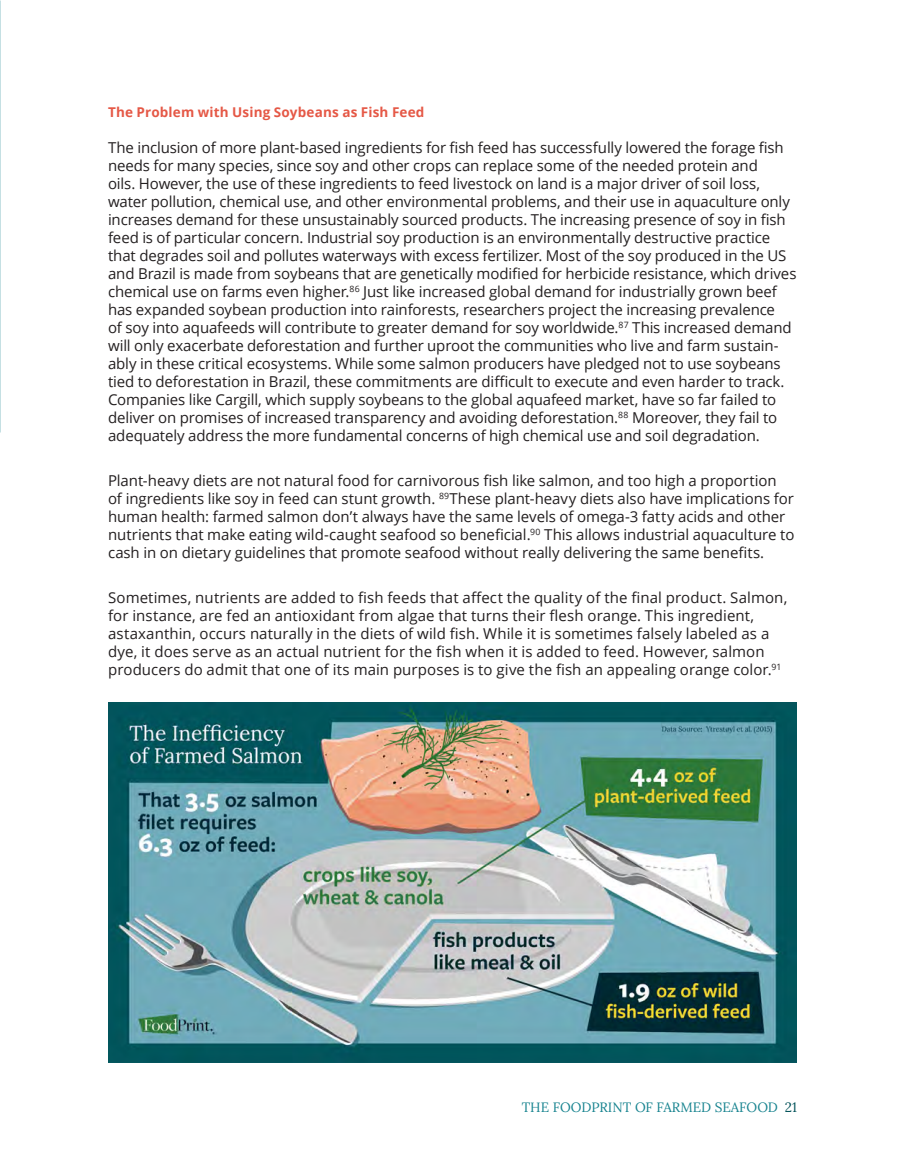
<style>
.page{position:relative;width:905px;height:1175px;background:#fff}
.page>*{position:absolute;margin:0;border:0;box-sizing:border-box;transform-origin:0 0}
.Body_Copy{font:15px/18px "Open Sans";letter-spacing:-.005em;color:#231f20}
.Header_h5{font:700 13.5px "Open Sans";letter-spacing:.01em;color:#e55846}
.t1{font:13.5px "Lora";color:#17838f}
.s1{color:#05545b}
</style>
<div class="page">
<img style="left:108px;top:702px;width:688px;height:360px">
<img style="left:0;top:0;width:1px;height:432px">
<p class="Header_h5" style="left:108px;top:103px;width:318px">The Problem with Using Soybeans as Fish Feed</p>
<p class="Body_Copy" style="left:108px;top:138px;width:690px">The inclusion of more plant-based ingredients for fish feed has successfully lowered the forage fish needs for many species, since soy and other crops can replace some of the needed protein and<br>oils. However, the use of these ingredients to feed livestock on land is a major driver of soil loss, water pollution, chemical use, and other environmental problems, and their use in aquaculture only increases demand for these unsustainably sourced products. The increasing presence of soy in fish feed is of particular concern. Industrial soy production is an environmentally destructive practice that degrades soil and pollutes waterways with excess fertilizer. Most of the soy produced in the US and Brazil is made from soybeans that are genetically modified for herbicide resistance, which drives chemical use on farms even higher.<sup>86</sup> Just like increased global demand for industrially grown beef has expanded soybean production into rainforests, researchers project the increasing prevalence<br>of soy into aquafeeds will contribute to greater demand for soy worldwide.<sup>87</sup> This increased demand will only exacerbate deforestation and further uproot the communities who live and farm sustain&shy;ably in these critical ecosystems. While some salmon producers have pledged not to use soybeans tied to deforestation in Brazil, these commitments are difficult to execute and even harder to track.<br>Companies like Cargill, which supply soybeans to the global aquafeed market, have so far failed to deliver on promises of increased transparency and avoiding deforestation.<sup>88</sup> Moreover, they fail to adequately address the more fundamental concerns of high chemical use and soil degradation.</p>
<p class="Body_Copy" style="left:108px;top:471px;width:688px">Plant-heavy diets are not natural food for carnivorous fish like salmon, and too high a proportion of ingredients like soy in feed can stunt growth. <sup>89</sup>These plant-heavy diets also have implications for human health: farmed salmon don’t always have the same levels of omega-3 fatty acids and other nutrients that make eating wild-caught seafood so beneficial.<sup>90</sup> This allows industrial aquaculture to cash in on dietary guidelines that promote seafood without really delivering the same benefits.</p>
<p class="Body_Copy" style="left:108px;top:588px;width:680px">Sometimes, nutrients are added to fish feeds that affect the quality of the final product. Salmon, for instance, are fed an antioxidant from algae that turns their flesh orange. This ingredient, astaxanthin, occurs naturally in the diets of wild fish. While it is sometimes falsely labeled as a dye, it does serve as an actual nutrient for the fish when it is added to feed. However, salmon producers do admit that one of its main purposes is to give the fish an appealing orange color.<sup>91</sup></p>
<p class="t1" style="left:521px;top:1097px;width:277px">THE FOODPRINT OF FARMED SEAFOOD <span class="s1">21</span></p>
</div>
